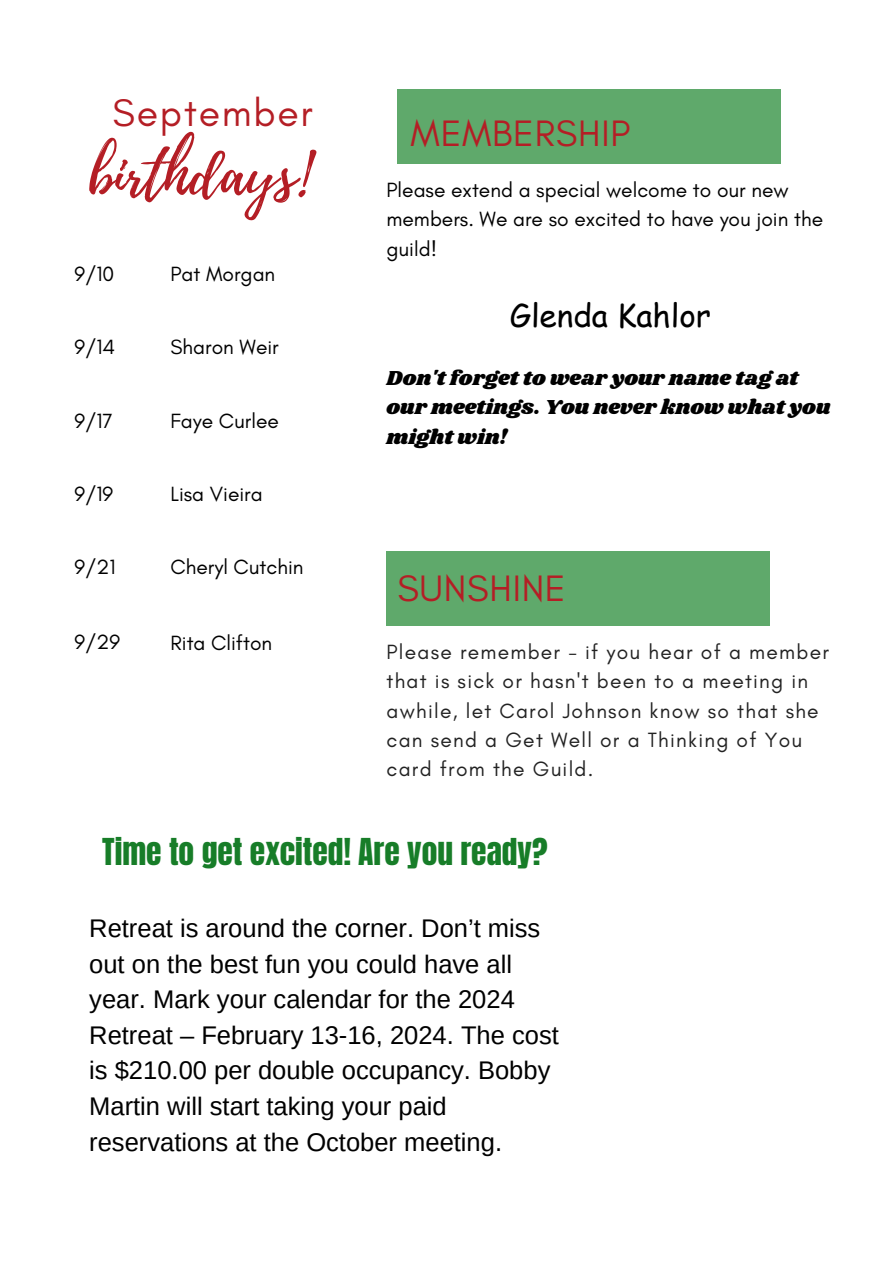
<style>
.page{position:relative;width:893px;height:1264px;background:#fff}
.page>*{position:absolute;margin:0;border:0;box-sizing:border-box;transform-origin:0 0}
.t1{font:59.25px "Playlist Script";color:#b41e25}
.t2{font:39.15px "Glacial Indifference";letter-spacing:.045em;color:#b41e25}
.t3{font:37.5px "Glacial Indifference";letter-spacing:.02em;color:#b41e25}
.t4{font:31.5px "Anton";color:#177d28}
.t5{font:31.5px "Comic Sans MS";color:#000}
.t6{font:25.5px/35.5px "Arimo";color:#000}
.t7{font:21px/29.2px "Glacial Indifference";color:#000}
.t8{font:21px/29.2px "Glacial Indifference";letter-spacing:.06em;color:#222}
.t9{font:21px/29.2px "Shrikhand";color:#000}
</style>
<div class="page">
<div style="left:397px;top:89px;width:383px;height:74px;background:#5fa96b"></div>
<div style="left:386px;top:551px;width:384px;height:74px;background:#5fa96b"></div>
<p class="t2" style="left:113px;top:89px;width:201px">September</p>
<p class="t1" style="left:89px;top:132px;width:221px">birthdays!</p>
<p class="t7" style="left:74px;top:259px;width:41px">9/10</p>
<p class="t7" style="left:170px;top:259px;width:106px">Pat Morgan</p>
<p class="t7" style="left:74px;top:332px;width:42px">9/14</p>
<p class="t7" style="left:170px;top:332px;width:110px">Sharon Weir</p>
<p class="t7" style="left:74px;top:405px;width:40px">9/17</p>
<p class="t7" style="left:170px;top:405px;width:110px">Faye Curlee</p>
<p class="t7" style="left:74px;top:478px;width:40px">9/19</p>
<p class="t7" style="left:170px;top:478px;width:94px">Lisa Vieira</p>
<p class="t7" style="left:74px;top:552px;width:42px">9/21</p>
<p class="t7" style="left:170px;top:552px;width:135px">Cheryl Cutchin</p>
<p class="t7" style="left:74px;top:627px;width:47px">9/29</p>
<p class="t7" style="left:170px;top:628px;width:103px">Rita Clifton</p>
<p class="t3" style="left:410px;top:110px;width:221px">MEMBERSHIP</p>
<p class="t7" style="left:386px;top:175px;width:438px">Please extend a special welcome to our new members. We are so excited to have you join the guild!</p>
<p class="t5" style="left:509px;top:292px;width:203px">Glenda Kahlor</p>
<p class="t9" style="left:386px;top:364px;width:445px">Don't forget to wear your name tag at our meetings. You never know what you might win!</p>
<p class="t3" style="left:397px;top:565px;width:170px">SUNSHINE</p>
<p class="t8" style="left:386px;top:637px;width:444px">Please remember - if you hear of a member that is sick or hasn't been to a meeting in awhile, let Carol Johnson know so that she can send a Get Well or a Thinking of You card from the Guild.</p>
<p class="t4" style="left:102px;top:829px;width:447px">Time to get excited! Are you ready?</p>
<p class="t6" style="left:89px;top:910px;width:471px">Retreat is around the corner. Don’t miss out on the best fun you could have all year. Mark your calendar for the 2024<br>Retreat – February 13-16, 2024. The cost is $210.00 per double occupancy. Bobby Martin will start taking your paid reservations at the October meeting.</p>
</div>
